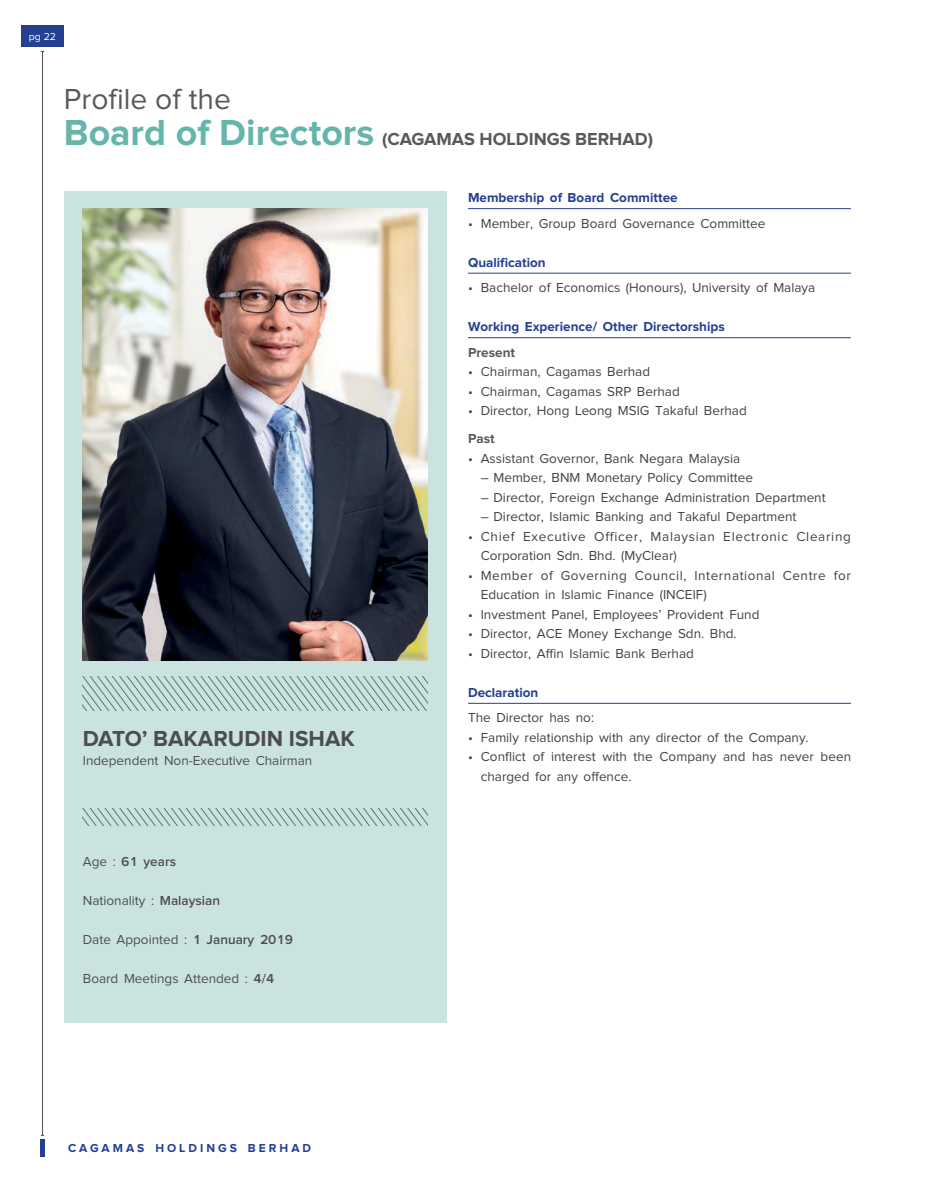
<style>
.page{position:relative;width:936px;height:1191px;background:#fff}
.page>*{position:absolute;margin:0;border:0;box-sizing:border-box;transform-origin:0 0}
.t1{font:30px "Proxima Nova";color:#58595b}
.t2{font:700 22.5px "Proxima Nova";color:#4d4d4f}
.t3{font:700 18px "Proxima Nova";color:#58595b}
.t4{font:13.5px/19.5px "Proxima Nova";color:#414142}
.t5{font:13.5px "Proxima Nova";color:#4d4d4f}
.t6{font:700 13.5px "Proxima Nova";color:#244091}
.t7{font:13.5px/19.5px "Proxima Nova";letter-spacing:.04em;color:#414142}
.t8{font:13.5px/19.5px "Proxima Nova";letter-spacing:.05em;color:#414142}
.t9{font:700 13.5px "Proxima Nova";color:#58595b}
.t10{font:600 13.5px "Proxima Nova";color:#4d4d4f}
.t11{font:700 12px "Proxima Nova";letter-spacing:.25em;color:#244091}
.t12{font:10.5px "Proxima Nova";color:#fff}
.s1{font-size:37.5px;color:#65b5ab}
.s2{font-weight:400}
.s3{font-weight:600}
</style>
<div class="page">
<hr style="left:468px;top:208px;width:382px;height:1px;background:#244091">
<hr style="left:468px;top:273px;width:382px;height:1px;background:#244091">
<hr style="left:468px;top:337px;width:382px;height:1px;background:#244091">
<hr style="left:468px;top:703px;width:382px;height:1px;background:#244091">
<div style="left:64px;top:191px;width:382px;height:832px;background:#cbe3e0"></div>
<img style="left:83px;top:208px;width:344px;height:452px">
<svg style="left:83px;top:676px;width:344px;height:34px"></svg>
<svg style="left:83px;top:808px;width:344px;height:17px"></svg>
<hr style="left:42px;top:51px;width:1px;height:1084px;background:#4d4d4f">
<div style="left:40px;top:1140px;width:5px;height:17px;background:#244091"></div>
<div style="left:21px;top:26px;width:43px;height:21px;background:#244091"></div>
<p class="t12" style="left:29px;top:31px;width:29px">pg 22</p>
<h1 class="t1" style="left:64px;top:85px;width:169px">Profile of the</h1>
<h3 class="t3" style="left:64px;top:131px;width:590px"><span class="s1">Board of Directors</span> (CAGAMAS HOLDINGS BERHAD)</h3>
<h2 class="t2" style="left:83px;top:728px;width:273px">DATO’ BAKARUDIN ISHAK</h2>
<p class="t5" style="left:83px;top:754px;width:231px">Independent Non-Executive Chairman</p>
<p class="t6" style="left:468px;top:191px;width:211px">Membership of Board Committee</p>
<p class="t4" style="left:468px;top:214px;width:299px">• Member, Group Board Governance Committee</p>
<p class="t6" style="left:468px;top:256px;width:79px">Qualification</p>
<p class="t4" style="left:468px;top:278px;width:349px">• Bachelor of Economics (Honours), University of Malaya</p>
<p class="t6" style="left:468px;top:320px;width:258px">Working Experience/ Other Directorships</p>
<p class="t9" style="left:468px;top:346px;width:49px">Present</p>
<p class="t4" style="left:468px;top:362px;width:184px">• Chairman, Cagamas Berhad</p>
<p class="t4" style="left:468px;top:382px;width:213px">• Chairman, Cagamas SRP Berhad</p>
<p class="t4" style="left:468px;top:401px;width:280px">• Director, Hong Leong MSIG Takaful Berhad</p>
<p class="t9" style="left:468px;top:432px;width:28px">Past</p>
<p class="t4" style="left:468px;top:449px;width:274px">• Assistant Governor, Bank Negara Malaysia</p>
<p class="t4" style="left:480px;top:468px;width:274px">– Member, BNM Monetary Policy Committee</p>
<p class="t4" style="left:480px;top:488px;width:346px">– Director, Foreign Exchange Administration Department</p>
<p class="t4" style="left:480px;top:507px;width:317px">– Director, Islamic Banking and Takaful Department</p>
<p class="t8" style="left:480px;top:527px;width:371px;text-indent:-13px">• Chief Executive Officer, Malaysian Electronic Clearing<br>Corporation Sdn. Bhd. (MyClear)</p>
<p class="t7" style="left:480px;top:566px;width:371px;text-indent:-13px">• Member of Governing Council, International Centre for<br>Education in Islamic Finance (INCEIF)</p>
<p class="t4" style="left:468px;top:605px;width:293px">• Investment Panel, Employees’ Provident Fund</p>
<p class="t4" style="left:468px;top:624px;width:270px">• Director, ACE Money Exchange Sdn. Bhd.</p>
<p class="t4" style="left:468px;top:644px;width:227px">• Director, Affin Islamic Bank Berhad</p>
<p class="t6" style="left:468px;top:686px;width:72px">Declaration</p>
<p class="t4" style="left:468px;top:708px;width:127px">The Director has no:</p>
<p class="t4" style="left:468px;top:728px;width:342px">• Family relationship with any director of the Company.</p>
<p class="t4" style="left:480px;top:747px;width:372px;text-indent:-13px">• Conflict of interest with the Company and has never been charged for any offence.</p>
<p class="t10" style="left:83px;top:855px;width:95px"><span class="s2">Age :</span> 61 years</p>
<p class="t5" style="left:83px;top:894px;width:139px">Nationality : <span class="s3">Malaysian</span></p>
<p class="t5" style="left:83px;top:933px;width:212px">Date Appointed : <span class="s3">1 January 2019</span></p>
<p class="t5" style="left:83px;top:972px;width:193px">Board Meetings Attended : <span class="s3">4/4</span></p>
<p class="t11" style="left:68px;top:1143px;width:245px">CAGAMAS HOLDINGS BERHAD</p>
</div>
